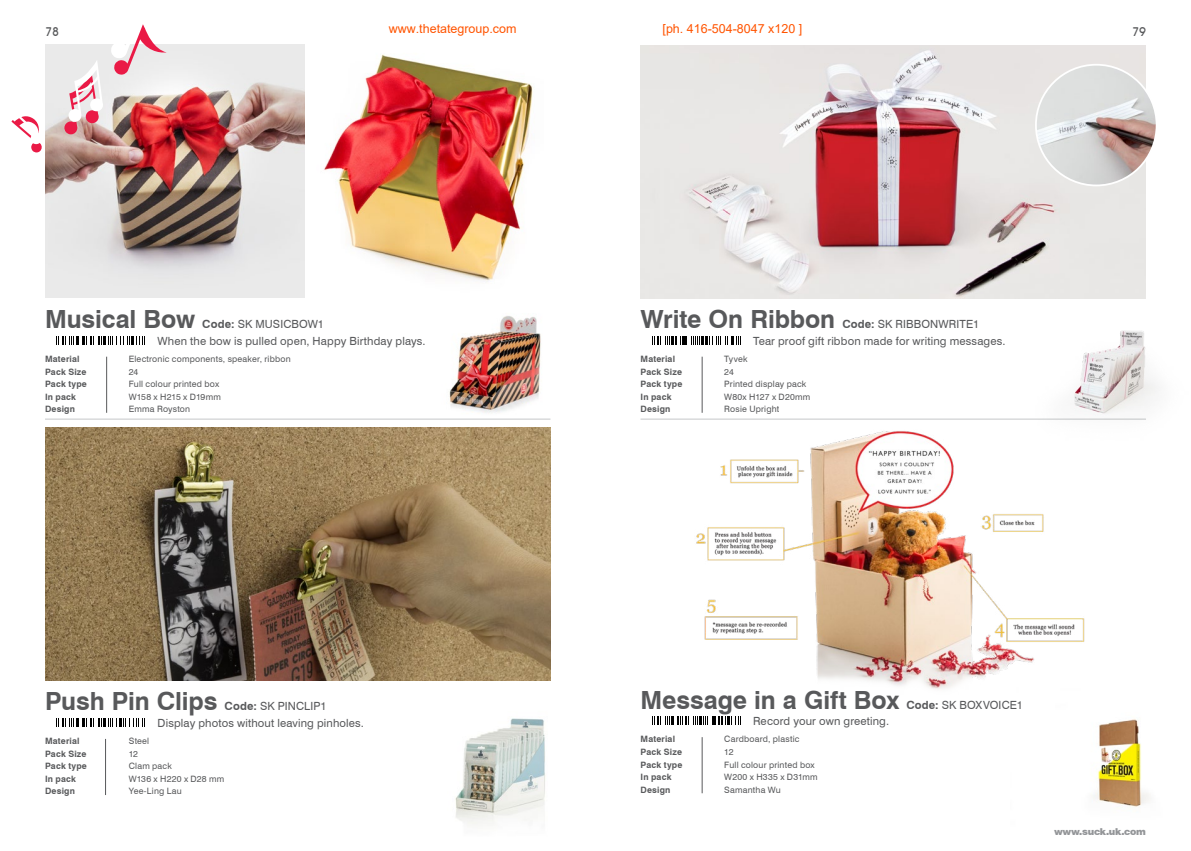
<style>
.page{position:relative;width:1191px;height:851px;background:#fff}
.page>*{position:absolute;margin:0;border:0;box-sizing:border-box;transform-origin:0 0}
.t1{font:700 25px "Swiss 721 BT";letter-spacing:-.005em;color:#58595b}
.t2{font:12.5px "Arial";color:#ff5400}
.t3{font:500 12.25px "Avant Garde IT Cby BT";color:#58595b}
.t4{font:11.25px/16.2px "Swiss 721 BT";letter-spacing:.015em;color:#58595b}
.t5{font:900 9.5px "Swiss 721 BT";letter-spacing:-.025em;color:#939598}
.t6{font:8.75px "Swiss 721 BT";letter-spacing:.02em;color:#58595b}
.t7{font:700 8.75px "Swiss 721 BT";letter-spacing:.02em;color:#58595b}
.t8{font:8.75px "Swiss 721 BT";color:#58595b}
.s1{font-weight:700}
</style>
<div class="page">
<img style="left:696px;top:431px;width:389px;height:258px">
<img style="left:640px;top:45px;width:506px;height:253px">
<img style="left:1011px;top:682px;width:139px;height:125px">
<img style="left:994px;top:295px;width:164px;height:156px">
<img style="left:1036px;top:65px;width:120px;height:120px;border-radius:60px">
<div style="left:1035px;top:64px;width:122px;height:122px;border:2px solid #fff;border-radius:50%"></div>
<img style="left:324px;top:54px;width:209px;height:228px">
<img style="left:45px;top:44px;width:260px;height:254px">
<img style="left:402px;top:316px;width:149px;height:104px">
<svg style="left:64px;top:60px;width:39px;height:74px"></svg>
<svg style="left:11px;top:116px;width:31px;height:37px"></svg>
<svg style="left:111px;top:24px;width:57px;height:51px"></svg>
<img style="left:455px;top:718px;width:90px;height:107px">
<img style="left:45px;top:427px;width:505px;height:253px">
<svg style="left:56px;top:718px;width:89px;height:8px"></svg>
<hr style="left:105px;top:738px;width:1px;height:56px;background:#58595b">
<svg style="left:652px;top:716px;width:89px;height:8px"></svg>
<svg style="left:652px;top:336px;width:89px;height:8px"></svg>
<hr style="left:702px;top:356px;width:1px;height:57px;background:#58595b">
<hr style="left:702px;top:737px;width:1px;height:56px;background:#58595b">
<svg style="left:56px;top:336px;width:89px;height:8px"></svg>
<hr style="left:106px;top:356px;width:1px;height:57px;background:#58595b">
<hr style="left:640px;top:418px;width:506px;height:1px;background:#d1d3d4">
<hr style="left:45px;top:418px;width:505px;height:1px;background:#d1d3d4">
<h3 class="t3" style="left:45px;top:24px;width:15px">78</h3>
<h2 class="t2" style="left:389px;top:20px;width:129px">www.thetategroup.com</h2>
<h2 class="t2" style="left:662px;top:20px;width:141px">[ph. 416-504-8047 x120 ]</h2>
<h3 class="t3" style="left:1132px;top:24px;width:15px">79</h3>
<h1 class="t1" style="left:45px;top:304px;width:152px">Musical Bow</h1>
<p class="t4" style="left:158px;top:316px;width:270px;text-indent:45px"><span class="s1">Code:</span> SK MUSICBOW1<br>When the bow is pulled open, Happy Birthday plays.</p>
<p class="t7" style="left:45px;top:353px;width:36px">Material</p>
<p class="t6" style="left:129px;top:353px;width:163px">Electronic components, speaker, ribbon</p>
<p class="t7" style="left:45px;top:366px;width:43px">Pack Size</p>
<p class="t6" style="left:129px;top:366px;width:11px">24</p>
<p class="t7" style="left:45px;top:378px;width:43px">Pack type</p>
<p class="t6" style="left:129px;top:378px;width:92px">Full colour printed box</p>
<p class="t7" style="left:45px;top:391px;width:33px">In pack</p>
<p class="t8" style="left:129px;top:391px;width:94px">W158 x H215 x D19mm</p>
<p class="t7" style="left:45px;top:403px;width:31px">Design</p>
<p class="t6" style="left:129px;top:403px;width:63px">Emma Royston</p>
<h1 class="t1" style="left:45px;top:686px;width:174px">Push Pin Clips</h1>
<p class="t4" style="left:158px;top:698px;width:208px;text-indent:67px"><span class="s1">Code:</span> SK PINCLIP1<br>Display photos without leaving pinholes.</p>
<p class="t7" style="left:45px;top:735px;width:36px">Material</p>
<p class="t6" style="left:129px;top:735px;width:22px">Steel</p>
<p class="t7" style="left:45px;top:748px;width:43px">Pack Size</p>
<p class="t6" style="left:129px;top:748px;width:11px">12</p>
<p class="t7" style="left:45px;top:760px;width:43px">Pack type</p>
<p class="t6" style="left:129px;top:760px;width:45px">Clam pack</p>
<p class="t7" style="left:45px;top:773px;width:33px">In pack</p>
<p class="t6" style="left:129px;top:773px;width:97px">W136 x H220 x D28 mm</p>
<p class="t7" style="left:45px;top:785px;width:31px">Design</p>
<p class="t6" style="left:129px;top:785px;width:54px">Yee-Ling Lau</p>
<h1 class="t1" style="left:640px;top:304px;width:196px">Write On Ribbon</h1>
<p class="t4" style="left:753px;top:316px;width:254px;text-indent:89px"><span class="s1">Code:</span> SK RIBBONWRITE1<br>Tear proof gift ribbon made for writing messages.</p>
<p class="t7" style="left:640px;top:353px;width:36px">Material</p>
<p class="t6" style="left:724px;top:353px;width:25px">Tyvek</p>
<p class="t7" style="left:640px;top:366px;width:43px">Pack Size</p>
<p class="t6" style="left:724px;top:366px;width:11px">24</p>
<p class="t7" style="left:640px;top:378px;width:43px">Pack type</p>
<p class="t6" style="left:724px;top:378px;width:84px">Printed display pack</p>
<p class="t7" style="left:640px;top:391px;width:33px">In pack</p>
<p class="t6" style="left:724px;top:391px;width:88px">W80x H127 x D20mm</p>
<p class="t7" style="left:640px;top:403px;width:31px">Design</p>
<p class="t6" style="left:724px;top:403px;width:57px">Rosie Upright</p>
<h1 class="t1" style="left:640px;top:684px;width:260px">Message in a Gift Box</h1>
<p class="t4" style="left:906px;top:696px;width:118px"><span class="s1">Code:</span> SK BOXVOICE1</p>
<p class="t4" style="left:753px;top:712px;width:138px">Record your own greeting.</p>
<p class="t7" style="left:640px;top:734px;width:36px">Material</p>
<p class="t6" style="left:724px;top:734px;width:77px">Cardboard, plastic</p>
<p class="t7" style="left:640px;top:746px;width:43px">Pack Size</p>
<p class="t6" style="left:724px;top:746px;width:11px">12</p>
<p class="t7" style="left:640px;top:759px;width:43px">Pack type</p>
<p class="t6" style="left:724px;top:759px;width:92px">Full colour printed box</p>
<p class="t7" style="left:640px;top:771px;width:33px">In pack</p>
<p class="t6" style="left:724px;top:771px;width:95px">W200 x H335 x D31mm</p>
<p class="t7" style="left:640px;top:784px;width:31px">Design</p>
<p class="t6" style="left:724px;top:784px;width:58px">Samantha Wu</p>
<p class="t5" style="left:1054px;top:825px;width:93px">www.suck.uk.com</p>
</div>
